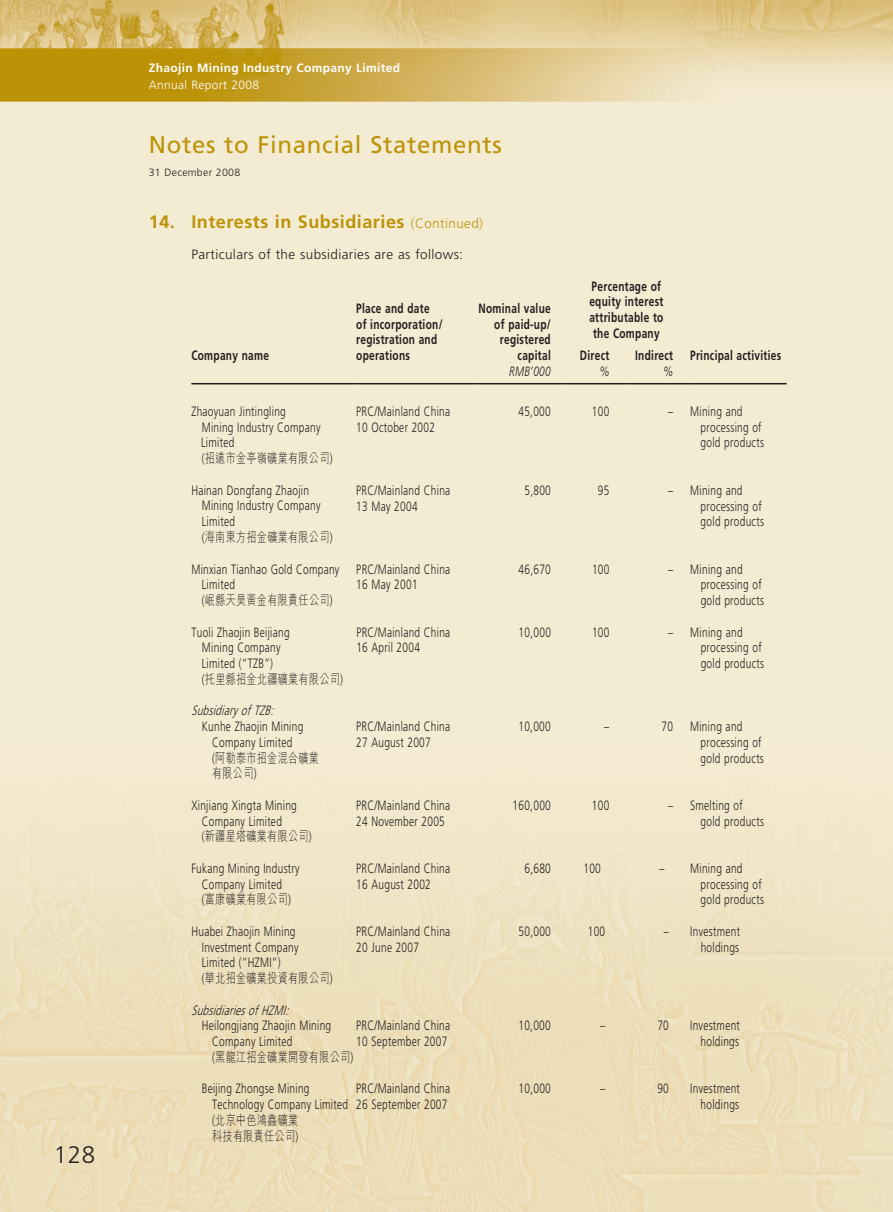
<style>
.page{position:relative;width:893px;height:1212px;background:#fff}
.page>*{position:absolute;margin:0;border:0;box-sizing:border-box;transform-origin:0 0}
.t1{font:24px "Frutiger LT Std";letter-spacing:.03em;color:#bc9306}
.t2{font:300 24px "Frutiger LT Std";color:#231f20}
.t3{font:700 18px "Frutiger LT Std";letter-spacing:.03em;color:#bc9306}
.t4{font:300 13.5px/15.8px "Frutiger LT Std";letter-spacing:.03em;color:#231f20;scale:.75 1}
.t5{font:700 13.5px/15.8px "Frutiger LT Std";letter-spacing:.03em;color:#231f20;scale:.75 1}
.t6{font:300 13.5px/15.8px "M Hei HK";letter-spacing:.03em;color:#231f20;scale:.75 1}
.t7{font:300 13.5px "Frutiger LT Std";letter-spacing:.03em;color:#231f20}
.t8{font:italic 300 13.5px "Frutiger LT Std";color:#231f20;scale:.75 1}
.t9{font:italic 300 13.5px "Frutiger LT Std";letter-spacing:.03em;color:#231f20;scale:.75 1}
.t10{font:700 12px "Frutiger LT Std";letter-spacing:.03em;color:#fff}
.t11{font:300 12px "Frutiger LT Std";letter-spacing:.03em;color:#fff}
.t12{font:300 10.5px "Frutiger LT Std";letter-spacing:.03em;color:#231f20}
.s1{font-weight:300;font-size:13.5px}
.s2{font-family:"Frutiger LT Std"}
</style>
<div class="page">
<img style="left:0;top:0;width:893px;height:1212px">
<hr style="left:191px;top:383px;width:165px;height:1px;background:#231f20">
<hr style="left:356px;top:383px;width:118px;height:1px;background:#231f20">
<hr style="left:474px;top:383px;width:89px;height:1px;background:#231f20">
<hr style="left:563px;top:383px;width:63px;height:1px;background:#231f20">
<hr style="left:626px;top:383px;width:64px;height:1px;background:#231f20">
<hr style="left:690px;top:383px;width:97px;height:1px;background:#231f20">
<h1 class="t2" style="left:54px;top:1141px;width:43px">128</h1>
<p class="t10" style="left:149px;top:61px;width:253px">Zhaojin Mining Industry Company Limited</p>
<p class="t11" style="left:149px;top:78px;width:112px">Annual Report 2008</p>
<h1 class="t1" style="left:149px;top:131px;width:354px">Notes to Financial Statements</h1>
<p class="t12" style="left:149px;top:167px;width:93px">31 December 2008</p>
<h2 class="t3" style="left:149px;top:211px;width:336px">14. Interests in Subsidiaries <span class="s1">(Continued)</span></h2>
<p class="t7" style="left:191px;top:247px;width:273px">Particulars of the subsidiaries are as follows:</p>
<p class="t5" style="left:191px;top:348px;width:105px">Company name</p>
<p class="t5" style="left:356px;top:300px;width:117px">Place and date of incorporation/ registration and operations</p>
<p class="t5" style="left:478px;top:300px;width:98px;text-align:right">Nominal value of paid-up/ registered capital</p>
<p class="t5" style="left:589px;top:278px;width:100px">Percentage of equity interest attributable to the Company</p>
<p class="t5" style="left:580px;top:348px;width:41px">Direct</p>
<p class="t5" style="left:635px;top:348px;width:52px">Indirect</p>
<p class="t5" style="left:690px;top:348px;width:123px">Principal activities</p>
<p class="t4" style="left:201px;top:404px;width:161px;text-indent:-10px">Zhaoyuan Jintingling<br>Mining Industry Company<br>Limited</p>
<p class="t6" style="left:202px;top:450px;width:176px"><span class="s2">(</span>招遠市金亭嶺礦業有限公司<span class="s2">)</span></p>
<p class="t4" style="left:202px;top:482px;width:160px;text-indent:-10px">Hainan Dongfang Zhaojin<br>Mining Industry Company<br>Limited</p>
<p class="t6" style="left:202px;top:529px;width:176px"><span class="s2">(</span>海南東方招金礦業有限公司<span class="s2">)</span></p>
<p class="t4" style="left:202px;top:561px;width:185px;text-indent:-10px">Minxian Tianhao Gold Company<br>Limited</p>
<p class="t6" style="left:202px;top:592px;width:176px"><span class="s2">(</span>岷縣天昊黃金有限責任公司<span class="s2">)</span></p>
<p class="t4" style="left:191px;top:624px;width:132px;text-align:center">Tuoli Zhaojin Beijiang<br>Mining Company<br>Limited (“TZB”)</p>
<p class="t6" style="left:202px;top:670px;width:190px"><span class="s2">(</span>托里縣招金北疆礦業有限公司<span class="s2">)</span></p>
<p class="t8" style="left:191px;top:703px;width:116px">Subsidiary of TZB:</p>
<p class="t4" style="left:202px;top:719px;width:137px;text-align:center">Kunhe Zhaojin Mining<br>Company Limited</p>
<p class="t6" style="left:212px;top:749px;width:144px"><span class="s2">(</span>阿勒泰市招金混合礦業有限公司<span class="s2">)</span></p>
<p class="t4" style="left:191px;top:797px;width:142px;text-align:center">Xinjiang Xingta Mining<br>Company Limited</p>
<p class="t6" style="left:202px;top:828px;width:148px"><span class="s2">(</span>新疆星塔礦業有限公司<span class="s2">)</span></p>
<p class="t4" style="left:191px;top:860px;width:146px;text-align:center">Fukang Mining Industry<br>Company Limited</p>
<p class="t6" style="left:202px;top:891px;width:120px"><span class="s2">(</span>富康礦業有限公司<span class="s2">)</span></p>
<p class="t4" style="left:202px;top:923px;width:131px;text-indent:-10px">Huabei Zhaojin Mining<br>Investment Company<br>Limited (“HZMI”)</p>
<p class="t6" style="left:202px;top:970px;width:176px"><span class="s2">(</span>華北招金礦業投資有限公司<span class="s2">)</span></p>
<p class="t9" style="left:509px;top:364px;width:57px">RMB’000</p>
<p class="t9" style="left:600px;top:364px;width:14px">%</p>
<p class="t9" style="left:664px;top:364px;width:14px">%</p>
<p class="t4" style="left:356px;top:404px;width:127px">PRC/Mainland China<br>10 October 2002</p>
<p class="t4" style="left:518px;top:404px;width:45px">45,000</p>
<p class="t4" style="left:592px;top:404px;width:25px">100</p>
<p class="t4" style="left:701px;top:404px;width:86px;text-indent:-32px">– Mining and processing of gold products</p>
<p class="t4" style="left:356px;top:482px;width:127px">PRC/Mainland China<br>13 May 2004</p>
<p class="t4" style="left:524px;top:482px;width:37px">5,800</p>
<p class="t4" style="left:598px;top:482px;width:17px">95</p>
<p class="t4" style="left:701px;top:482px;width:86px;text-indent:-32px">– Mining and processing of gold products</p>
<p class="t4" style="left:356px;top:561px;width:127px">PRC/Mainland China<br>16 May 2001</p>
<p class="t4" style="left:519px;top:561px;width:45px">46,670</p>
<p class="t4" style="left:592px;top:561px;width:25px">100</p>
<p class="t4" style="left:701px;top:561px;width:86px;text-indent:-32px">– Mining and processing of gold products</p>
<p class="t4" style="left:356px;top:624px;width:127px">PRC/Mainland China<br>16 April 2004</p>
<p class="t4" style="left:519px;top:624px;width:45px">10,000</p>
<p class="t4" style="left:592px;top:624px;width:25px">100</p>
<p class="t4" style="left:701px;top:624px;width:86px;text-indent:-32px">– Mining and processing of gold products</p>
<p class="t4" style="left:356px;top:719px;width:127px">PRC/Mainland China<br>27 August 2007</p>
<p class="t4" style="left:518px;top:719px;width:45px">10,000</p>
<p class="t4" style="left:604px;top:719px;width:8px">–</p>
<p class="t4" style="left:662px;top:719px;width:17px">70</p>
<p class="t4" style="left:701px;top:719px;width:86px;text-indent:-10px">Mining and processing of gold products</p>
<p class="t4" style="left:356px;top:797px;width:127px">PRC/Mainland China<br>24 November 2005</p>
<p class="t4" style="left:513px;top:797px;width:53px">160,000</p>
<p class="t4" style="left:592px;top:797px;width:25px">100</p>
<p class="t4" style="left:701px;top:797px;width:86px;text-indent:-32px">– Smelting of gold products</p>
<p class="t4" style="left:356px;top:860px;width:127px">PRC/Mainland China<br>16 August 2002</p>
<p class="t4" style="left:524px;top:860px;width:37px">6,680</p>
<p class="t4" style="left:583px;top:860px;width:25px">100</p>
<p class="t4" style="left:701px;top:860px;width:86px;text-indent:-41px">– Mining and processing of gold products</p>
<p class="t4" style="left:356px;top:923px;width:127px">PRC/Mainland China<br>20 June 2007</p>
<p class="t4" style="left:518px;top:923px;width:45px">50,000</p>
<p class="t4" style="left:588px;top:923px;width:25px">100</p>
<p class="t4" style="left:664px;top:923px;width:103px;text-align:right">– Investment holdings</p>
<p class="t8" style="left:191px;top:1002px;width:136px">Subsidiaries of HZMI:</p>
<p class="t4" style="left:212px;top:1018px;width:160px;text-indent:-10px">Heilongjiang Zhaojin Mining<br>Company Limited</p>
<p class="t6" style="left:212px;top:1048px;width:190px"><span class="s2">(</span>黑龍江招金礦業開發有限公司<span class="s2">)</span></p>
<p class="t4" style="left:356px;top:1018px;width:127px">PRC/Mainland China<br>10 September 2007</p>
<p class="t4" style="left:518px;top:1018px;width:45px">10,000</p>
<p class="t4" style="left:600px;top:1018px;width:8px">–</p>
<p class="t4" style="left:657px;top:1018px;width:17px">70</p>
<p class="t4" style="left:690px;top:1018px;width:68px;text-align:right">Investment holdings</p>
<p class="t4" style="left:212px;top:1081px;width:183px;text-indent:-10px">Beijing Zhongse Mining<br>Technology Company Limited</p>
<p class="t6" style="left:212px;top:1111px;width:116px"><span class="s2">(</span>北京中色鴻鑫礦業科技有限責任公司<span class="s2">)</span></p>
<p class="t4" style="left:356px;top:1081px;width:127px">PRC/Mainland China<br>26 September 2007</p>
<p class="t4" style="left:518px;top:1081px;width:45px">10,000</p>
<p class="t4" style="left:600px;top:1081px;width:8px">–</p>
<p class="t4" style="left:657px;top:1081px;width:17px">90</p>
<p class="t4" style="left:690px;top:1081px;width:68px;text-align:right">Investment holdings</p>
</div>
